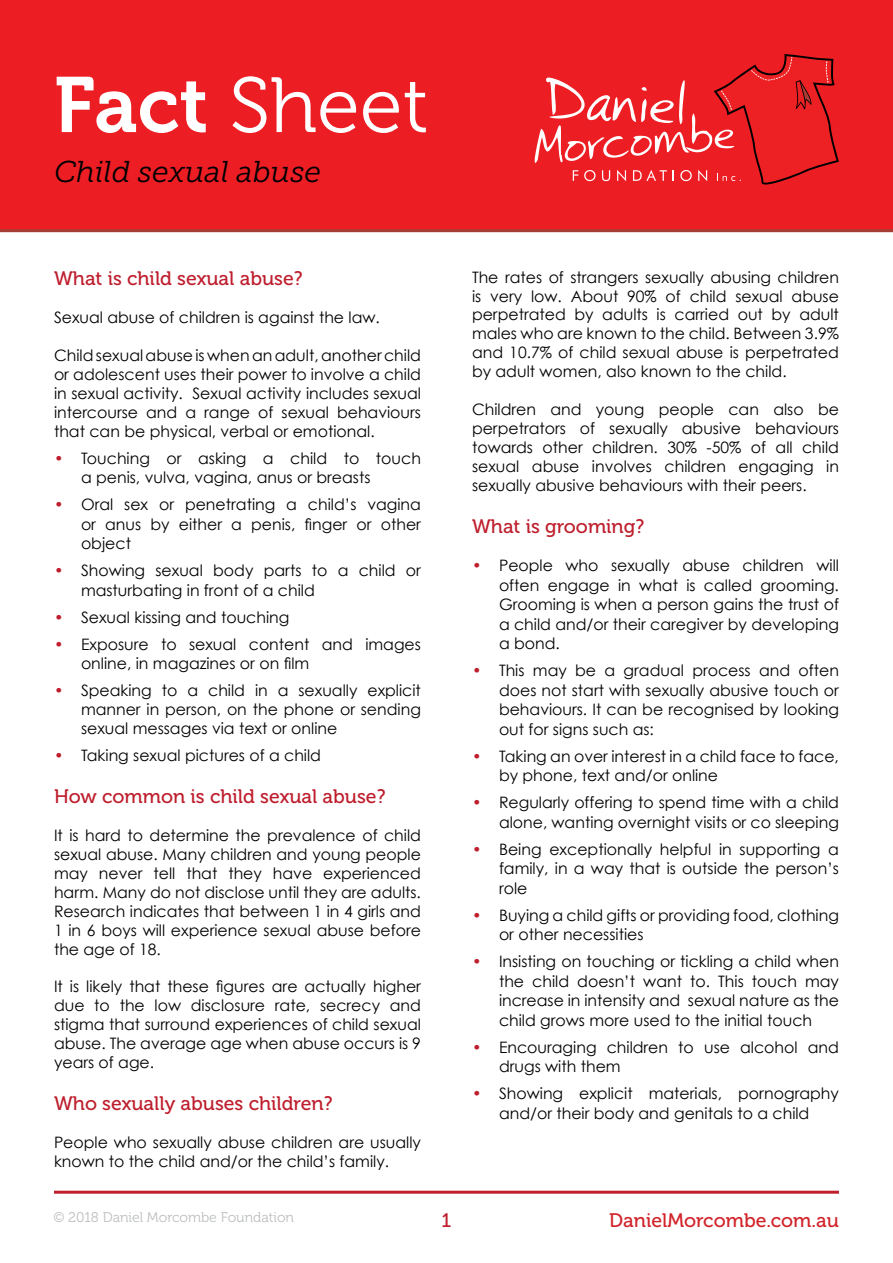
<style>
.page{position:relative;width:893px;height:1263px;background:#fff}
.page>*{position:absolute;margin:0;border:0;box-sizing:border-box;transform-origin:0 0}
.t1{font:78px "Museo 300";color:#fff}
.t2{font:italic 30px "Museo Slab 300";color:#000}
.t3{font:19.5px "Museo 500";color:#be1e2d}
.t4{font:19.5px "Museo 500";color:#d2232a}
.t5{font:15.75px/18.9px "Century Gothic";color:#000;text-align:justify}
.t6{font:13.95px "Museo 300";color:#bcbec0}
.s1{font-family:"Museo 700"}
.s2{color:#be1e2d}
</style>
<div class="page">
<hr style="left:54px;top:1191px;width:785px;height:3px;background:#be1e2d">
<div style="left:0;top:0;width:893px;height:231px;background:#ed1d24"></div>
<svg style="left:535px;top:54px;width:304px;height:131px"></svg>
<hr style="left:0;top:229px;width:893px;height:3px;background:#a53e34">
<h1 class="t1" style="left:54px;top:63px;width:376px"><span class="s1">Fact</span> Sheet</h1>
<h2 class="t2" style="left:54px;top:155px;width:269px">Child sexual abuse</h2>
<p class="t3" style="left:54px;top:268px;width:250px">What is child sexual abuse?</p>
<p class="t5" style="left:54px;top:308px;width:327px">Sexual abuse of children is against the law.</p>
<p class="t5" style="left:54px;top:346px;width:368px">Child sexual abuse is when an adult, another child or adolescent uses their power to involve a child in sexual activity. Sexual activity includes sexual intercourse and a range of sexual behaviours that can be physical, verbal or emotional.</p>
<p class="t5" style="left:81px;top:448px;width:341px;line-height:19.5px;text-indent:-27px"><span class="s2">•</span> Touching or asking a child to touch a penis, vulva, vagina, anus or breasts</p>
<p class="t5" style="left:81px;top:494px;width:341px;line-height:19.5px;text-indent:-27px"><span class="s2">•</span> Oral sex or penetrating a child’s vagina or anus by either a penis, finger or other object</p>
<p class="t5" style="left:81px;top:560px;width:341px;line-height:19.5px;text-indent:-27px"><span class="s2">•</span> Showing sexual body parts to a child or masturbating in front of a child</p>
<p class="t5" style="left:54px;top:607px;width:237px"><span class="s2">•</span> Sexual kissing and touching</p>
<p class="t5" style="left:81px;top:634px;width:341px;line-height:19.5px;text-indent:-27px"><span class="s2">•</span> Exposure to sexual content and images online, in magazines or on film</p>
<p class="t5" style="left:81px;top:681px;width:341px;text-indent:-27px"><span class="s2">•</span> Speaking to a child in a sexually explicit manner in person, on the phone or sending sexual messages via text or online</p>
<p class="t5" style="left:54px;top:746px;width:269px"><span class="s2">•</span> Taking sexual pictures of a child</p>
<p class="t3" style="left:54px;top:786px;width:333px">How common is child sexual abuse?</p>
<p class="t5" style="left:54px;top:826px;width:368px">It is hard to determine the prevalence of child sexual abuse. Many children and young people may never tell that they have experienced harm. Many do not disclose until they are adults.<br>Research indicates that between 1 in 4 girls and 1 in 6 boys will experience sexual abuse before the age of 18.</p>
<p class="t5" style="left:54px;top:977px;width:368px">It is likely that these figures are actually higher due to the low disclosure rate, secrecy and stigma that surround experiences of child sexual abuse. The average age when abuse occurs is 9 years of age.</p>
<p class="t3" style="left:54px;top:1093px;width:280px">Who sexually abuses children?</p>
<p class="t5" style="left:54px;top:1133px;width:368px">People who sexually abuse children are usually known to the child and/or the child’s family.</p>
<p class="t5" style="left:472px;top:267px;width:368px">The rates of strangers sexually abusing children is very low. About 90% of child sexual abuse perpetrated by adults is carried out by adult males who are known to the child. Between 3.9% and 10.7% of child sexual abuse is perpetrated by adult women, also known to the child.</p>
<p class="t5" style="left:472px;top:400px;width:368px">Children and young people can also be perpetrators of sexually abusive behaviours towards other children. 30% -50% of all child sexual abuse involves children engaging in sexually abusive behaviours with their peers.</p>
<p class="t3" style="left:472px;top:515px;width:174px">What is grooming?</p>
<p class="t5" style="left:499px;top:556px;width:341px;line-height:19.5px;text-indent:-27px"><span class="s2">•</span> People who sexually abuse children will often engage in what is called grooming.<br>Grooming is when a person gains the trust of a child and/or their caregiver by developing a bond.</p>
<p class="t5" style="left:499px;top:661px;width:341px;line-height:19.5px;text-indent:-27px"><span class="s2">•</span> This may be a gradual process and often does not start with sexually abusive touch or behaviours. It can be recognised by looking out for signs such as:</p>
<p class="t5" style="left:499px;top:746px;width:341px;line-height:19.5px;text-indent:-27px"><span class="s2">•</span> Taking an over interest in a child face to face, by phone, text and/or online</p>
<p class="t5" style="left:472px;top:793px;width:368px;line-height:19.5px;text-align:right"><span class="s2">•</span> Regularly offering to spend time with a child alone, wanting overnight visits or co sleeping</p>
<p class="t5" style="left:499px;top:839px;width:341px;line-height:19.5px;text-indent:-27px"><span class="s2">•</span> Being exceptionally helpful in supporting a family, in a way that is outside the person’s role</p>
<p class="t5" style="left:499px;top:905px;width:341px;line-height:19.5px;text-indent:-27px"><span class="s2">•</span> Buying a child gifts or providing food, clothing or other necessities</p>
<p class="t5" style="left:499px;top:952px;width:341px;line-height:19.5px;text-indent:-27px"><span class="s2">•</span> Insisting on touching or tickling a child when the child doesn’t want to. This touch may increase in intensity and sexual nature as the child grows more used to the initial touch</p>
<p class="t5" style="left:499px;top:1037px;width:341px;line-height:19.5px;text-indent:-27px"><span class="s2">•</span> Encouraging children to use alcohol and drugs with them</p>
<p class="t5" style="left:472px;top:1083px;width:368px;line-height:19.5px;text-align:center"><span class="s2">•</span> Showing explicit materials, pornography and/or their body and genitals to a child</p>
<p class="t6" style="left:53px;top:1210px;width:242px">© 2018 Daniel Morcombe Foundation</p>
<p class="t4" style="left:609px;top:1209px;width:231px">DanielMorcombe.com.au</p>
<p class="t3" style="left:442px;top:1209px;width:11px">1</p>
</div>
